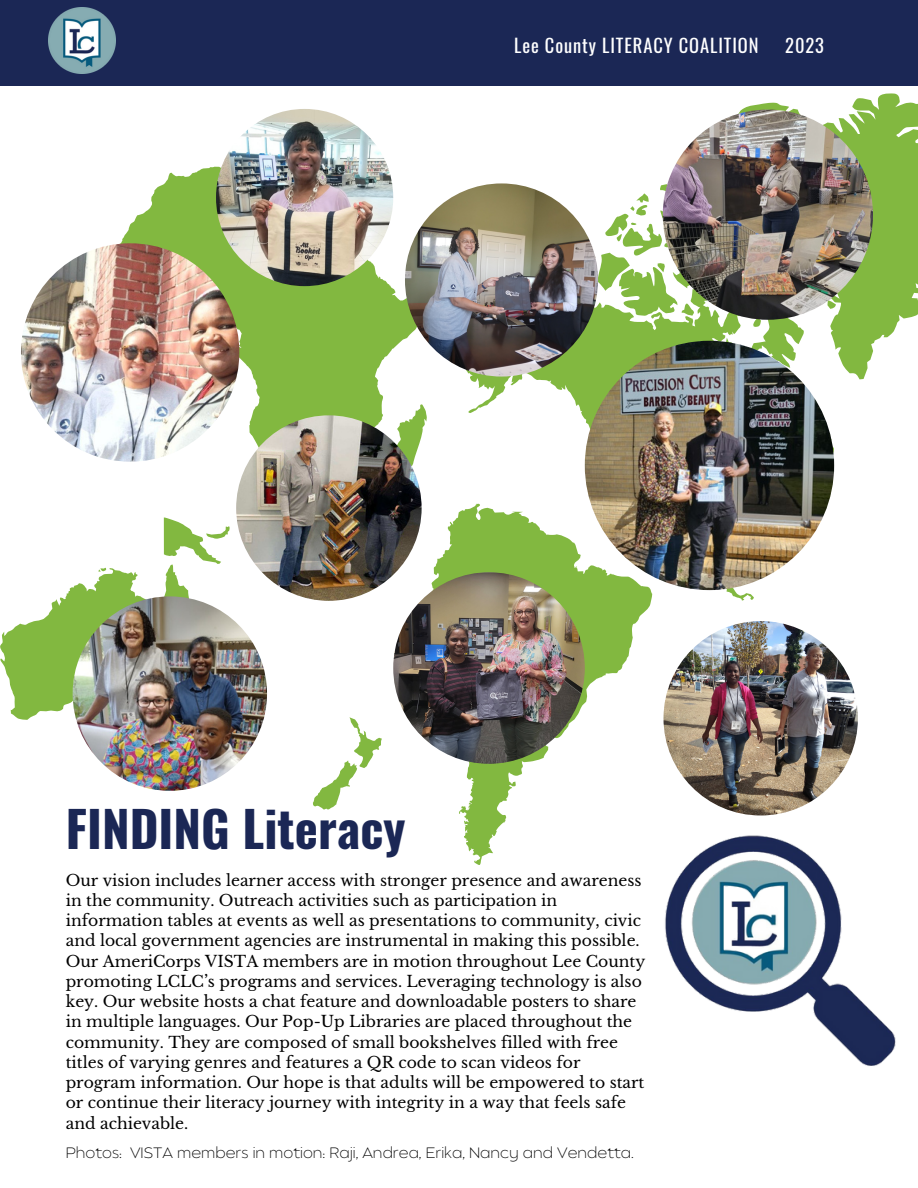
<style>
.page{position:relative;width:918px;height:1188px;background:#fff}
.page>*{position:absolute;margin:0;border:0;box-sizing:border-box;transform-origin:0 0}
.t1{font:700 49.35px "Oswald";color:#1b2755}
.t2{font:18.45px "Oswald";letter-spacing:.05em;color:#fff}
.t3{font:15.6px/20.2px "Libre Baskerville";color:#000001}
.t4{font:200 15px "Balgin";color:#000}
</style>
<div class="page">
<svg style="left:459px;top:93px;width:459px;height:508px"></svg>
<svg style="left:432px;top:504px;width:220px;height:361px"></svg>
<svg style="left:119px;top:165px;width:310px;height:333px;fill:#82b840"></svg>
<svg style="left:0;top:517px;width:381px;height:293px"></svg>
<div style="left:0;top:0;width:918px;height:86px;background:#1b2755"></div>
<img style="left:665px;top:835px;width:231px;height:231px">
<img style="left:21px;top:243px;width:218px;height:219px;border-radius:50%">
<img style="left:73px;top:596px;width:194px;height:195px;border-radius:50%">
<img style="left:585px;top:341px;width:249px;height:249px;border-radius:50%">
<img style="left:216px;top:109px;width:177px;height:177px;border-radius:50%">
<img style="left:663px;top:110px;width:210px;height:210px;border-radius:50%">
<img style="left:405px;top:183px;width:193px;height:194px;border-radius:50%">
<img style="left:393px;top:572px;width:192px;height:192px;border-radius:50%">
<img style="left:236px;top:415px;width:186px;height:186px;border-radius:50%">
<img style="left:663px;top:621px;width:195px;height:195px;border-radius:50%">
<img style="left:49px;top:8px;width:66px;height:66px">
<p class="t2" style="left:514px;top:31px;width:246px">Lee County LITERACY COALITION</p>
<p class="t2" style="left:785px;top:31px;width:40px">2023</p>
<p class="t1" style="left:66px;top:790px;width:341px">FINDING Literacy</p>
<p class="t3" style="left:66px;top:870px;width:581px">Our vision includes learner access with stronger presence and awareness in the community. Outreach activities such as participation in information tables at events as well as presentations to community, civic and local government agencies are instrumental in making this possible.<br>Our AmeriCorps VISTA members are in motion throughout Lee County promoting LCLC’s programs and services. Leveraging technology is also key. Our website hosts a chat feature and downloadable posters to share in multiple languages. Our Pop-Up Libraries are placed throughout the community. They are composed of small bookshelves filled with free titles of varying genres and features a QR code to scan videos for program information. Our hope is that adults will be empowered to start or continue their literacy journey with integrity in a way that feels safe and achievable.</p>
<p class="t4" style="left:66px;top:1147px;width:570px">Photos: VISTA members in motion: Raji, Andrea, Erika, Nancy and Vendetta.</p>
</div>
